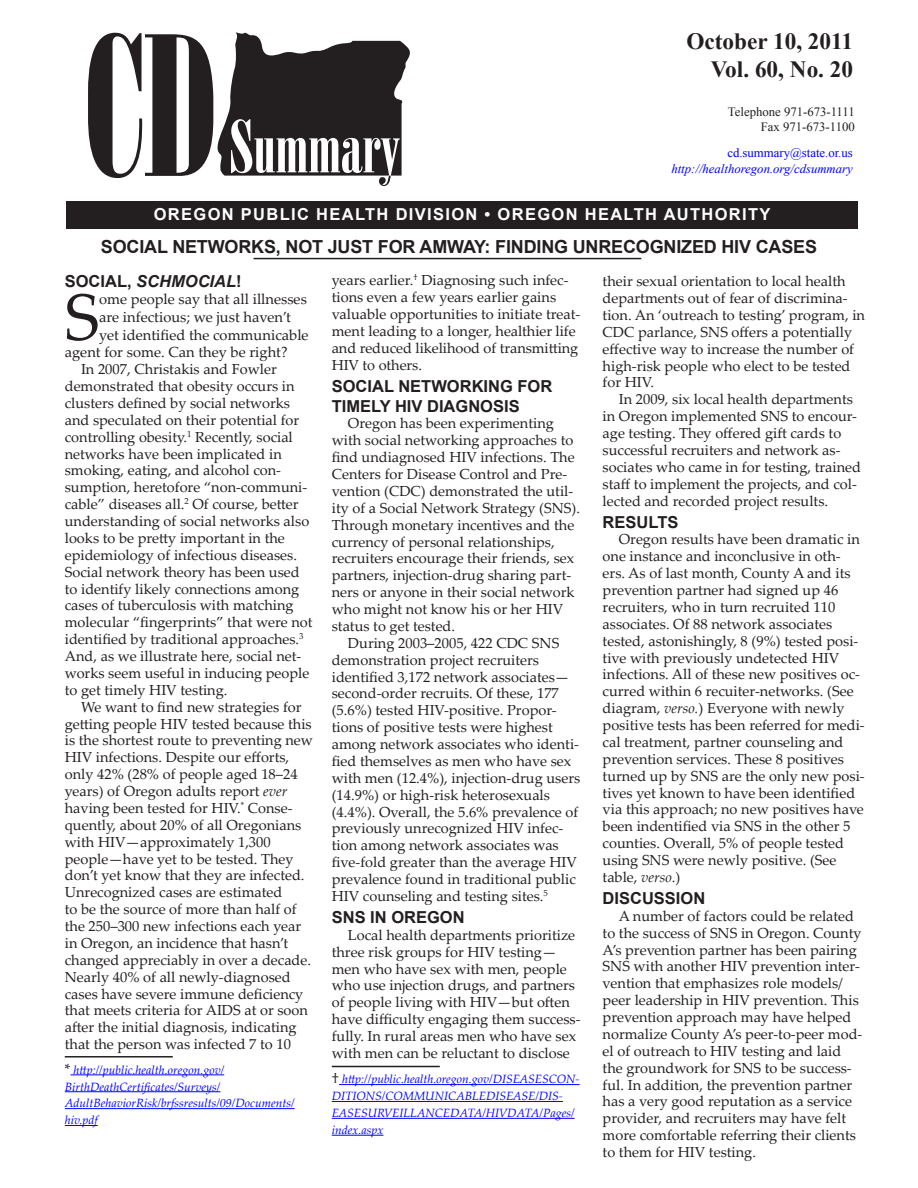
<style>
.page{position:relative;width:918px;height:1188px;background:#fff}
.page>*{position:absolute;margin:0;border:0;box-sizing:border-box;transform-origin:0 0}
.First_paragraph{font:65.4px "Palatino Linotype";color:#231f20}
.t1{font:700 23.25px/27.9px "Times New Roman";color:#231f20;text-align:right}
.Article_title{font:700 18px "Arial";letter-spacing:-.01em;color:#231f20}
.t2{font:18px "Myriad Pro";color:#fff}
.subheading{font:700 16.5px/19.8px "Arial";color:#231f20}
.Headline{font:700 16.5px "Arial";letter-spacing:.08em;color:#fff}
.subheading-2{font:italic 700 16.5px "Arial";color:#231f20}
.First_paragraph-2{font:14.7px "Palatino Linotype";color:#231f20}
.t3{font:14.55px/16.8px "Palatino Linotype";color:#231f20}
.t4{font:12.75px "Times New Roman";color:#231f20}
.t5{font:italic 12.75px "Times New Roman";color:#00f}
.t6{font:12.75px "Times New Roman";color:#00f}
.t7{font:italic 12px/17px "Palatino Linotype";color:#00f}
.s1{font-style:normal}
.s2{font-style:italic}
.s3{font-style:normal;font-size:14.55px;color:#231f20}
</style>
<div class="page">
<svg style="left:88px;top:32px;width:322px;height:154px"></svg>
<div style="left:66px;top:201px;width:792px;height:28px;background:#231f20"></div>
<hr style="left:254px;top:258px;width:387px;height:1px;background:#231f20">
<hr style="left:65px;top:1056px;width:108px;height:2px;background:#231f20">
<hr style="left:70px;top:1075px;width:154px;height:1px;background:#00f">
<hr style="left:65px;top:1091px;width:155px;height:1px;background:#00f">
<hr style="left:65px;top:1108px;width:230px;height:1px;background:#00f">
<hr style="left:65px;top:1125px;width:33px;height:1px;background:#00f">
<hr style="left:332px;top:1066px;width:108px;height:1px;background:#231f20">
<hr style="left:339px;top:1084px;width:241px;height:1px;background:#00f">
<hr style="left:332px;top:1101px;width:231px;height:1px;background:#00f">
<hr style="left:332px;top:1118px;width:243px;height:1px;background:#00f">
<hr style="left:332px;top:1135px;width:51px;height:1px;background:#00f">
<p class="t1" style="left:686px;top:27px;width:168px">October 10, 2011<br>Vol. 60, No. 20</p>
<p class="t4" style="left:728px;top:103px;width:128px">Telephone 971-673-1111</p>
<p class="t4" style="left:761px;top:118px;width:96px">Fax 971-673-1100</p>
<p class="t6" style="left:727px;top:144px;width:127px">cd.summary@state.or.us</p>
<p class="t5" style="left:671px;top:160px;width:183px">http://healthoregon.org/cdsummary</p>
<p class="t2" style="left:361px;top:199px;width:391px">OGY PUBLICATION OF THE PUBLIC HEALTH DIVISION</p>
<p class="Headline" style="left:154px;top:203px;width:618px">OREGON PUBLIC HEALTH DIVISION • OREGON HEALTH AUTHORITY</p>
<p class="Article_title" style="left:101px;top:235px;width:718px">SOCIAL NETWORKS, NOT JUST FOR AMWAY: FINDING UNRECOGNIZED HIV CASES</p>
<p class="subheading-2" style="left:65px;top:270px;width:178px"><span class="s1">SOCIAL,</span> SCHMOCIAL<span class="s1">!</span></p>
<p class="First_paragraph" style="left:65px;top:271px;width:36px">S</p>
<p class="First_paragraph-2" style="left:99px;top:289px;width:209px">ome people say that all illnesses</p>
<p class="First_paragraph-2" style="left:99px;top:307px;width:193px">are infectious; we just haven’t</p>
<p class="First_paragraph-2" style="left:99px;top:324px;width:211px">yet identified the communicable</p>
<p class="First_paragraph-2" style="left:65px;top:342px;width:224px">agent for some. Can they be right?</p>
<p class="t3" style="left:65px;top:360px;width:249px;text-indent:16px">In 2007, Christakis and Fowler demonstrated that obesity occurs in clusters defined by social networks and speculated on their potential for controlling obesity.<sup>1</sup> Recently, social networks have been implicated in smoking, eating, and alcohol con&shy;sumption, heretofore “non-communi&shy;cable” diseases all.<sup>2</sup> Of course, better understanding of social networks also looks to be pretty important in the epidemiology of infectious diseases.<br>Social network theory has been used to identify likely connections among cases of tuberculosis with matching molecular “fingerprints” that were not identified by traditional approaches.<sup>3<br></sup>And, as we illustrate here, social net&shy;works seem useful in inducing people to get timely HIV testing.</p>
<p class="t3" style="left:65px;top:698px;width:250px;text-indent:16px">We want to find new strategies for getting people HIV tested because this is the shortest route to preventing new HIV infections. Despite our efforts, only 42% (28% of people aged 18–24 years) of Oregon adults report <span class="s2">ever </span>having been tested for HIV.<sup>*</sup> Conse&shy;quently, about 20% of all Oregonians with HIV—approximately 1,300 people—have yet to be tested. They don’t yet know that they are infected.<br>Unrecognized cases are estimated<br>to be the source of more than half of the 250–300 new infections each year in Oregon, an incidence that hasn’t changed appreciably in over a decade.<br>Nearly 40% of all newly-diagnosed cases have severe immune deficiency that meets criteria for AIDS at or soon after the initial diagnosis, indicating that the person was infected 7 to 10</p>
<p class="t7" style="left:65px;top:1061px;width:231px"><span class="s3">*</span> http://public.health.oregon.gov/ BirthDeathCertificates/Surveys/ AdultBehaviorRisk/brfssresults/09/Documents/ hiv.pdf</p>
<p class="t3" style="left:332px;top:271px;width:250px">years earlier.<sup>†</sup> Diagnosing such infec&shy;tions even a few years earlier gains valuable opportunities to initiate treat&shy;ment leading to a longer, healthier life and reduced likelihood of transmitting HIV to others.</p>
<p class="subheading" style="left:332px;top:377px;width:222px">SOCIAL NETWORKING FOR<br>TIMELY HIV DIAGNOSIS</p>
<p class="t3" style="left:332px;top:415px;width:250px;text-indent:16px">Oregon has been experimenting with social networking approaches to find undiagnosed HIV infections. The Centers for Disease Control and Pre&shy;vention (CDC) demonstrated the util&shy;ity of a Social Network Strategy (SNS).<br>Through monetary incentives and the currency of personal relationships, recruiters encourage their friends, sex partners, injection-drug sharing part&shy;ners or anyone in their social network who might not know his or her HIV status to get tested.</p>
<p class="t3" style="left:332px;top:634px;width:250px;text-indent:16px">During 2003–2005, 422 CDC SNS demonstration project recruiters identified 3,172 network associates— second-order recruits. Of these, 177 (5.6%) tested HIV-positive. Propor&shy;tions of positive tests were highest among network associates who identi&shy;fied themselves as men who have sex with men (12.4%), injection-drug users (14.9%) or high-risk heterosexuals (4.4%). Overall, the 5.6% prevalence of previously unrecognized HIV infec&shy;tion among network associates was five-fold greater than the average HIV prevalence found in traditional public HIV counseling and testing sites.<sup>5</sup></p>
<p class="subheading" style="left:332px;top:908px;width:134px">SNS IN OREGON</p>
<p class="t3" style="left:332px;top:926px;width:250px;text-indent:16px">Local health departments prioritize three risk groups for HIV testing— men who have sex with men, people who use injection drugs, and partners of people living with HIV—but often have difficulty engaging them success&shy;fully. In rural areas men who have sex with men can be reluctant to disclose</p>
<p class="t7" style="left:332px;top:1070px;width:249px"><span class="s3">†</span> http://public.health.oregon.gov/DISEASESCON-DITIONS/COMMUNICABLEDISEASE/DIS-EASESURVEILLANCEDATA/HIVDATA/Pages/ index.aspx</p>
<p class="t3" style="left:603px;top:272px;width:264px">their sexual orientation to local health departments out of fear of discrimina&shy;tion. An ‘outreach to testing’ program, in CDC parlance, SNS offers a potentially effective way to increase the number of high-risk people who elect to be tested for HIV.</p>
<p class="t3" style="left:603px;top:390px;width:260px;text-indent:16px">In 2009, six local health departments in Oregon implemented SNS to encour&shy;age testing. They offered gift cards to successful recruiters and network as&shy;sociates who came in for testing, trained staff to implement the projects, and col&shy;lected and recorded project results.</p>
<p class="subheading" style="left:603px;top:512px;width:77px">RESULTS</p>
<p class="t3" style="left:603px;top:530px;width:264px;text-indent:16px">Oregon results have been dramatic in one instance and inconclusive in oth&shy;ers. As of last month, County A and its prevention partner had signed up 46 recruiters, who in turn recruited 110 associates. Of 88 network associates tested, astonishingly, 8 (9%) tested posi&shy;tive with previously undetected HIV infections. All of these new positives oc&shy;curred within 6 recuiter-networks. (See diagram, <span class="s2">verso.</span>) Everyone with newly positive tests has been referred for medi&shy;cal treatment, partner counseling and prevention services. These 8 positives turned up by SNS are the only new posi&shy;tives yet known to have been identified via this approach; no new positives have been indentified via SNS in the other 5 counties. Overall, 5% of people tested using SNS were newly positive. (See table, <span class="s2">verso</span>.)</p>
<p class="subheading" style="left:603px;top:889px;width:104px">DISCUSSION</p>
<p class="t3" style="left:603px;top:907px;width:261px;text-indent:16px">A number of factors could be related to the success of SNS in Oregon. County A’s prevention partner has been pairing SNS with another HIV prevention inter&shy;vention that emphasizes role models/ peer leadership in HIV prevention. This prevention approach may have helped normalize County A’s peer-to-peer mod&shy;el of outreach to HIV testing and laid the groundwork for SNS to be success&shy;ful. In addition, the prevention partner has a very good reputation as a service provider, and recruiters may have felt more comfortable referring their clients to them for HIV testing.</p>
</div>
